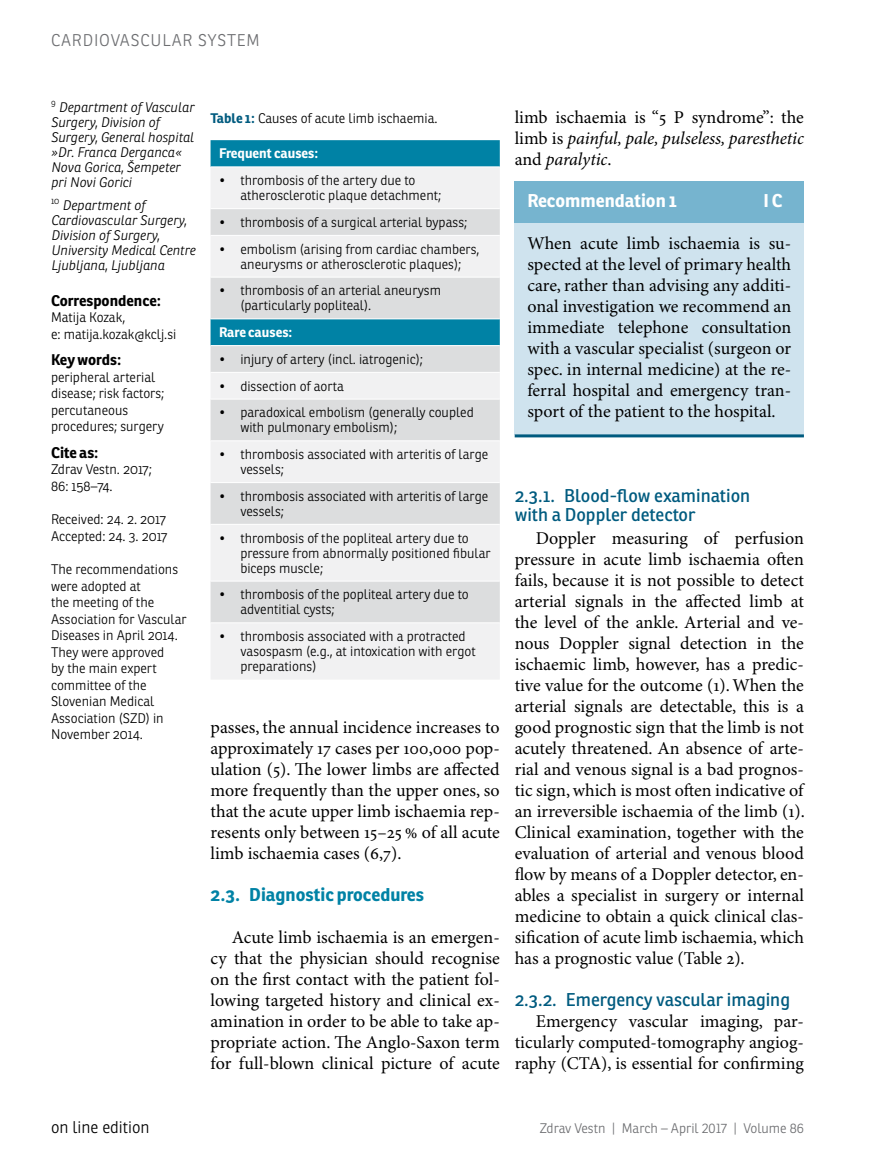
<style>
.page{position:relative;width:872px;height:1166px;background:#fff}
.page>*{position:absolute;margin:0;border:0;box-sizing:border-box;transform-origin:0 0}
.t1{font:18px/21px "Minion Pro";color:#000;text-align:justify}
.t2{font:italic 18px/21px "Minion Pro";letter-spacing:-.01em;color:#000;text-align:justify}
.t3{font:18px/19.5px "Ronnia";color:#005b7f}
.t4{font:700 18px "Ronnia";color:#0082a5}
.t5{font:700 18px "Ronnia";color:#fff}
.t6{font:300 16.5px "Ronnia";letter-spacing:.05em;color:#6d6e71}
.t7{font:300 16.5px "Ronnia";color:#000}
.t8{font:700 15px "Ronnia";color:#000}
.t9{font:300 13.5px/16.5px "Ronnia";color:#000}
.t10{font:italic 300 13.5px/15px "Ronnia";color:#000}
.t11{font:300 13.5px "Ronnia";color:#6d6e71}
.t12{font:700 13.5px "Ronnia";color:#fff}
.t13{font:300 8.7px "Ronnia";color:#000}
.s1{font-weight:700;color:#005b7f}
.s2{font-style:normal}
</style>
<div class="page">
<div style="left:514px;top:181px;width:290px;height:43px;background:#76b4cf"></div>
<div style="left:514px;top:223px;width:290px;height:212px;background:#cfe3ee"></div>
<hr style="left:514px;top:434px;width:290px;height:3px;background:#005b7f">
<div style="left:210px;top:140px;width:290px;height:26px;background:#0082a5"></div>
<div style="left:211px;top:168px;width:289px;height:511px;background:#f1f1f2"></div>
<svg style="left:210px;top:209px;width:290px;height:413px;fill:#dcddde"></svg>
<hr style="left:210px;top:345px;width:290px;height:1px;background:#fff">
<hr style="left:210px;top:208px;width:290px;height:1px;background:#fff">
<hr style="left:210px;top:235px;width:290px;height:1px;background:#fff">
<hr style="left:210px;top:277px;width:290px;height:1px;background:#fff">
<hr style="left:210px;top:318px;width:290px;height:1px;background:#fff">
<hr style="left:210px;top:372px;width:290px;height:1px;background:#fff">
<hr style="left:210px;top:398px;width:290px;height:1px;background:#fff">
<hr style="left:210px;top:440px;width:290px;height:1px;background:#fff">
<hr style="left:210px;top:482px;width:290px;height:1px;background:#fff">
<hr style="left:210px;top:524px;width:290px;height:1px;background:#fff">
<hr style="left:210px;top:580px;width:290px;height:1px;background:#fff">
<hr style="left:210px;top:622px;width:290px;height:1px;background:#fff">
<p class="t6" style="left:51px;top:30px;width:207px">Card iovascular system</p>
<p class="t10" style="left:51px;top:99px;width:145px"><sup>9</sup> Department of Vascular<br>Surgery, Division of<br>Surgery, General hospital »Dr. Franca Derganca«<br>Nova Gorica, Šempeter pri Novi Gorici</p>
<p class="t13" style="left:51px;top:196px;width:10px">10</p>
<p class="t10" style="left:51px;top:198px;width:146px;text-indent:11px">Department of<br>Cardiovascular Surgery,<br>Division of Surgery,<br>University Medical Centre<br>Ljubljana, Ljubljana</p>
<p class="t8" style="left:51px;top:290px;width:112px">Correspondence:</p>
<p class="t9" style="left:51px;top:309px;width:127px">Matija Kozak,<br>e: matija.kozak@kclj.si</p>
<p class="t8" style="left:51px;top:350px;width:72px">Key words:</p>
<p class="t9" style="left:51px;top:368px;width:115px">peripheral arterial disease; risk factors; percutaneous procedures; surgery</p>
<p class="t8" style="left:51px;top:442px;width:49px">Cite as:</p>
<p class="t9" style="left:51px;top:461px;width:102px">Zdrav Vestn. 2017;<br>86: 158–74.</p>
<p class="t9" style="left:51px;top:511px;width:118px">Received: 24. 2. 2017<br>Accepted: 24. 3. 2017</p>
<p class="t9" style="left:51px;top:561px;width:137px">The recommendations were adopted at<br>the meeting of the<br>Association for Vascular<br>Diseases in April 2014.<br>They were approved<br>by the main expert committee of the<br>Slovenian Medical<br>Association (SZD) in<br>N ovember 2014.</p>
<p class="t9" style="left:210px;top:110px;width:229px"><span class="s1">Table 1:</span> Causes of acute limb ischaemia.</p>
<p class="t12" style="left:219px;top:145px;width:101px">Frequent causes:</p>
<p class="t9" style="left:240px;top:173px;width:202px;line-height:15px;text-indent:-21px">• thrombosis of the artery due to atherosclerotic plaque detachment;</p>
<p class="t9" style="left:219px;top:214px;width:249px">• thrombosis of a surgical arterial bypass;</p>
<p class="t9" style="left:219px;top:241px;width:262px;line-height:15px;text-align:center">• embolism (arising from cardiac chambers, aneurysms or atherosclerotic plaques);</p>
<p class="t9" style="left:240px;top:283px;width:202px;line-height:15px;text-indent:-21px">• thrombosis of an arterial aneurysm (particularly popliteal).</p>
<p class="t12" style="left:219px;top:323px;width:75px">Rare causes:</p>
<p class="t9" style="left:219px;top:350px;width:205px">• injury of artery (incl. iatrogenic);</p>
<p class="t9" style="left:219px;top:377px;width:126px">• dissection of aorta</p>
<p class="t9" style="left:240px;top:405px;width:235px;line-height:15px;text-indent:-21px">• paradoxical embolism (generally coupled with pulmonary embolism);</p>
<p class="t9" style="left:240px;top:446px;width:249px;line-height:15px;text-indent:-21px">• thrombosis associated with arteritis of large vessels;</p>
<p class="t9" style="left:240px;top:488px;width:249px;line-height:15px;text-indent:-21px">• thrombosis associated with arteritis of large vessels;</p>
<p class="t9" style="left:240px;top:530px;width:252px;line-height:15px;text-indent:-21px">• thrombosis of the popliteal artery due to pressure from abnormally positioned fibular biceps muscle;</p>
<p class="t9" style="left:240px;top:587px;width:230px;line-height:15px;text-indent:-21px">• thrombosis of the popliteal artery due to adventitial cysts;</p>
<p class="t9" style="left:240px;top:628px;width:237px;line-height:15px;text-indent:-21px">• thrombosis associated with a protracted vasospasm (e.g., at intoxication with ergot preparations)</p>
<p class="t1" style="left:210px;top:717px;width:291px">passes, the annual incidence increases to approximately 17 cases per 100,000 pop&shy;ulation (5). The lower limbs are affected more frequently than the upper ones, so that the acute upper limb ischaemia rep&shy;resents only between 15–25 % of all acute limb ischaemia cases (6,7).</p>
<p class="t4" style="left:210px;top:882px;width:215px">2.3. Diagnostic procedures</p>
<p class="t1" style="left:210px;top:927px;width:291px;text-indent:21px">Acute limb ischaemia is an emergen&shy;cy that the physician should recognise on the first contact with the patient fol&shy;lowing targeted history and clinical ex&shy;amination in order to be able to take ap&shy;propriate action. The Anglo-Saxon term for full-blown clinical picture of acute</p>
<p class="t2" style="left:514px;top:108px;width:291px"><span class="s2">limb ischaemia is “5 P syndrome”: the limb is</span> painful, pale, pulseless, paresthetic <span class="s2">and</span> paralytic<span class="s2">.</span></p>
<p class="t5" style="left:527px;top:189px;width:151px">Recommendation 1</p>
<p class="t5" style="left:763px;top:189px;width:21px">I C</p>
<p class="t1" style="left:527px;top:234px;width:265px">When acute limb ischaemia is su&shy;spected at the level of primary health care, rather than advising any additi&shy;onal investigation we recommend an immediate telephone consultation with a vascular specialist (surgeon or spec. in internal medicine) at the re&shy;ferral hospital and emergency tran&shy;sport of the patient to the hospital.</p>
<p class="t3" style="left:514px;top:485px;width:237px">2.3.1. Blood-flow examination with a Doppler detector</p>
<p class="t1" style="left:514px;top:528px;width:292px;text-indent:21px">Doppler measuring of perfusion pressure in acute limb ischaemia often fails, because it is not possible to detect arterial signals in the affected limb at the level of the ankle. Arterial and ve&shy;nous Doppler signal detection in the ischaemic limb, however, has a predic&shy;tive value for the outcome (1). When the arterial signals are detectable, this is a good prognostic sign that the limb is not acutely threatened. An absence of arte&shy;rial and venous signal is a bad prognos&shy;tic sign, which is most often indicative of an irreversible ischaemia of the limb (1).<br>Clinical examination, together with the evaluation of arterial and venous blood flow by means of a Doppler detector, en&shy;ables a specialist in surgery or internal medicine to obtain a quick clinical clas&shy;sification of acute limb ischaemia, which has a prognostic value (Table 2).</p>
<p class="t3" style="left:514px;top:989px;width:277px">2.3.2. Emergency vascular imaging</p>
<p class="t1" style="left:514px;top:1011px;width:291px;text-indent:21px">Emergency vascular imaging, par&shy;ticularly computed-tomography angiog&shy;raphy (CTA), is essential for confirming</p>
<p class="t7" style="left:51px;top:1116px;width:100px">on line edition</p>
<p class="t11" style="left:539px;top:1119px;width:266px">Zdrav Vestn | March – April 2017 | Volume 86</p>
</div>
